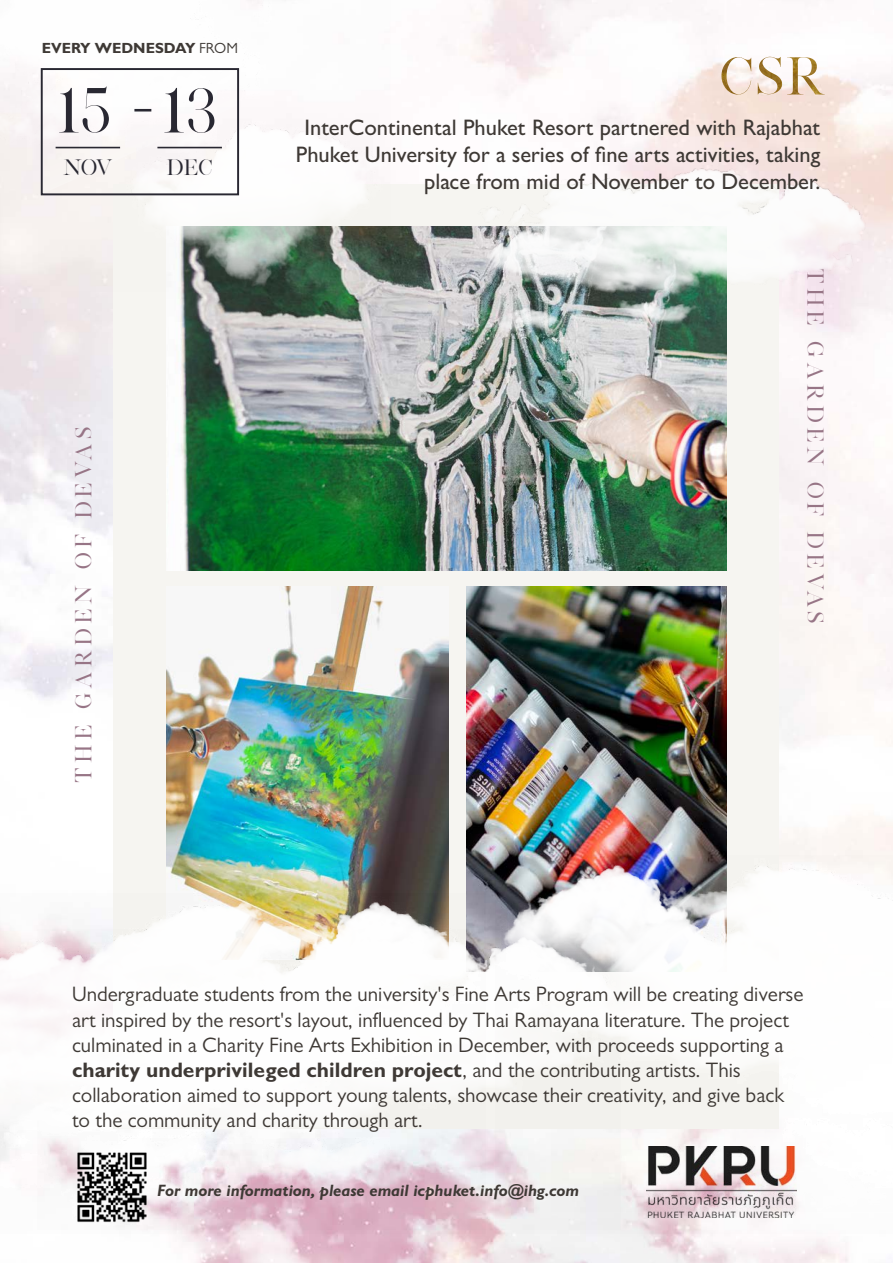
<style>
.page{position:relative;width:893px;height:1263px;background:#fff}
.page>*{position:absolute;margin:0;border:0;box-sizing:border-box;transform-origin:0 0}
.t1{font:55.5px "Silver South Serif";color:#292832}
.t2{font:500 22.5px/27px "Gill Sans";color:#3e3935;text-align:right}
.t3{font:21px/25.2px "Gill Sans";color:#3e3935}
.t4{font:20.25px "Silver South Serif";letter-spacing:.2em;color:#977586}
.t5{font:19.5px "Silver South Serif";letter-spacing:-.035em;color:#292832}
.t6{font:italic 700 16.5px "Gill Sans";color:#3e3935}
.t7{font:700 14.7px "Gill Sans";color:#3e3935}
.s1{font-weight:400}
.s2{font-weight:700}
</style>
<div class="page">
<img style="left:0;top:0;width:893px;height:1263px">
<div style="left:114px;top:184px;width:665px;height:944px;background:#f6f5f1"></div>
<img style="left:166px;top:227px;width:561px;height:343px">
<img style="left:166px;top:587px;width:283px;height:306px">
<img style="left:466px;top:587px;width:261px;height:342px">
<img style="left:0;top:893px;width:485px;height:340px">
<img style="left:0;top:0;width:390px;height:292px">
<svg style="left:44px;top:71px;width:192px;height:121px"></svg>
<hr style="left:56px;top:147px;width:64px;height:1px;background:#292832">
<hr style="left:157px;top:147px;width:65px;height:1px;background:#292832">
<div style="left:41px;top:68px;width:198px;height:127px;border:2px solid #292832"></div>
<img style="left:721px;top:57px;width:61px;height:38px">
<img style="left:495px;top:855px;width:398px;height:378px">
<img style="left:457px;top:132px;width:417px;height:252px">
<img style="left:71px;top:1145px;width:83px;height:83px">
<img style="left:646px;top:1146px;width:150px;height:71px">
<p class="t7" style="left:42px;top:39px;width:198px">EVERY WEDNESDAY <span class="s1">FROM</span></p>
<h1 class="t1" style="left:57px;top:76px;width:161px">15 -13</h1>
<p class="t5" style="left:63px;top:155px;width:51px">NOV</p>
<p class="t5" style="left:167px;top:155px;width:48px">DEC</p>
<p class="t4" style="left:71px;top:782px;width:357px;rotate:-90deg">THE GARDEN OF DEVAS</p>
<p class="t2" style="left:296px;top:114px;width:526px">InterContinental Phuket Resort partnered with Rajabhat<br>Phuket University for a series of fine arts activities, taking place from mid of November to December.</p>
<p class="t4" style="left:828px;top:268px;width:357px;rotate:90deg">THE GARDEN OF DEVAS</p>
<p class="t3" style="left:72px;top:982px;width:733px">Undergraduate students from the university's Fine Arts Program will be creating diverse art inspired by the resort's layout, influenced by Thai Ramayana literature. The project culminated in a Charity Fine Arts Exhibition in December, with proceeds supporting a <span class="s2">charity underprivileged children project</span>, and the contributing artists. This collaboration aimed to support young talents, showcase their creativity, and give back to the community and charity through art.</p>
<p class="t6" style="left:157px;top:1180px;width:423px">For more information, please email icphuket.info@ihg.com</p>
</div>
